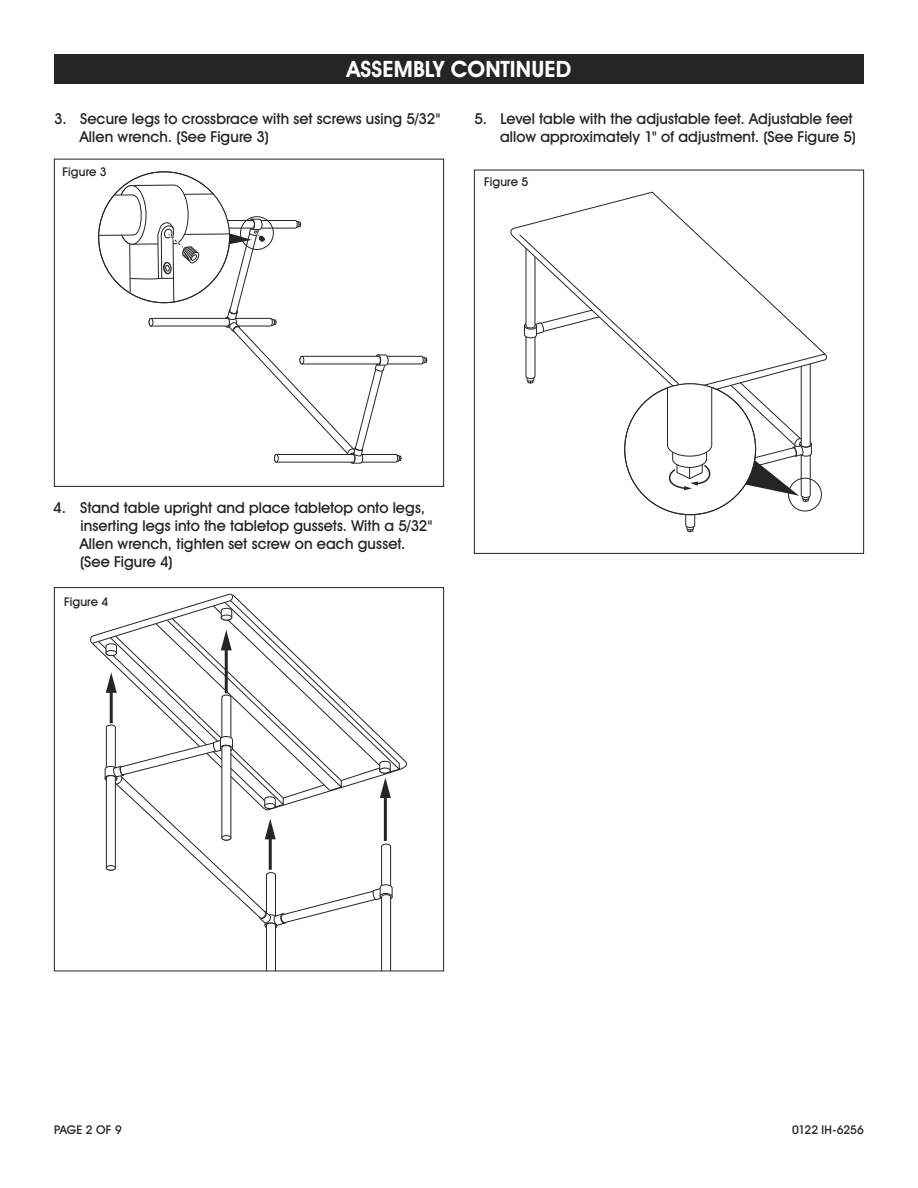
<style>
.page{position:relative;width:918px;height:1188px;background:#fff}
.page>*{position:absolute;margin:0;border:0;box-sizing:border-box;transform-origin:0 0}
.t1{font:700 22.5px "Uline Two Knine";letter-spacing:.005em;color:#fff}
.t2{font:15px/18px "Uline Two Knine";letter-spacing:.005em;color:#252525}
.t3{font:12px "Uline Two Knine";color:#252525}
</style>
<div class="page">
<div style="left:54px;top:54px;width:810px;height:30px;background:#252525"></div>
<svg style="left:90px;top:593px;width:310px;height:376px"></svg>
<div style="left:54px;top:587px;width:390px;height:384px;border:1px solid #252525"></div>
<svg style="left:518px;top:204px;width:310px;height:328px"></svg>
<div style="left:474px;top:170px;width:390px;height:384px;border:1px solid #252525"></div>
<svg style="left:99px;top:185px;width:328px;height:279px"></svg>
<div style="left:54px;top:159px;width:390px;height:328px;border:1px solid #252525"></div>
<h1 class="t1" style="left:347px;top:56px;width:226px">ASSEMBLY CONTINUED</h1>
<p class="t2" style="left:80px;top:110px;width:362px;text-indent:-26px">3. Secure legs to crossbrace with set screws using 5/32"<br>Allen wrench. (See Figure 3)</p>
<p class="t2" style="left:474px;top:110px;width:383px;text-align:right">5. Level table with the adjustable feet. Adjustable feet allow approximately 1" of adjustment. (See Figure 5)</p>
<p class="t3" style="left:63px;top:164px;width:46px">Figure 3</p>
<p class="t3" style="left:484px;top:175px;width:46px">Figure 5</p>
<p class="t2" style="left:80px;top:499px;width:354px;text-indent:-26px">4. Stand table upright and place tabletop onto legs, inserting legs into the tabletop gussets. With a 5/32" Allen wrench, tighten set screw on each gusset. (See Figure 4)</p>
<p class="t3" style="left:64px;top:595px;width:46px">Figure 4</p>
<p class="t3" style="left:54px;top:1122px;width:69px">PAGE 2 OF 9</p>
<p class="t3" style="left:792px;top:1122px;width:73px">0122 IH-6256</p>
</div>
